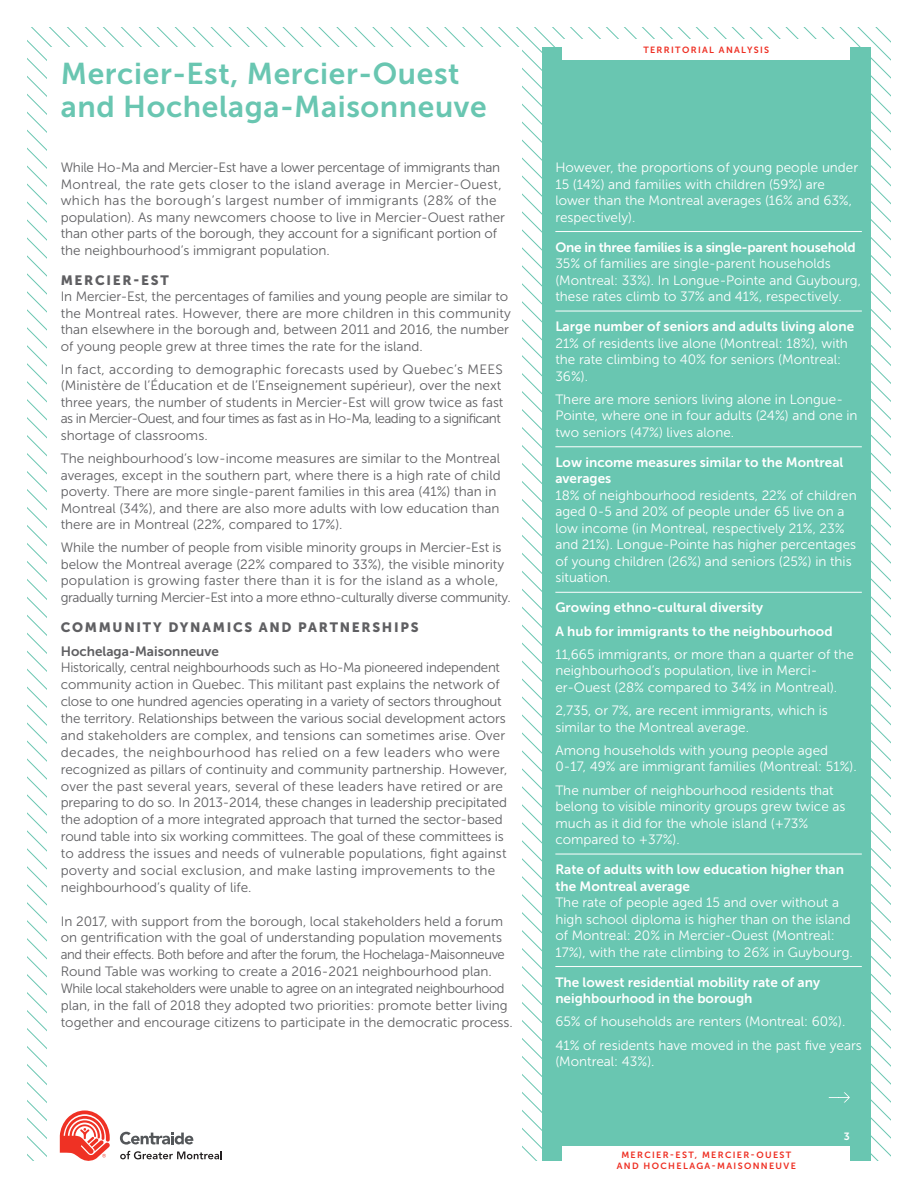
<style>
.page{position:relative;width:918px;height:1188px;background:#fff}
.page>*{position:absolute;margin:0;border:0;box-sizing:border-box;transform-origin:0 0}
.Grand-titre{font:30px/33px "Museo Sans 700";letter-spacing:.02em;color:#69c6b1}
.Texte_Courant{font:13.5px/16.5px "Museo Sans 300";color:#5f5f62}
.Texte_courant_-_BAND{font:13.5px/16.5px "Museo Sans 300";color:#fff}
.Texte_courant_-_BAND-2{font:13.5px/16.5px "Museo Sans 700";color:#fff}
.Sous-titre{font:13.5px "Museo Sans 900";letter-spacing:.125em;color:#5f5f62}
.sous-sous_titre{font:13.5px "Museo Sans 700";color:#5f5f62}
.SOUS-Titre{font:10.5px "Museo Sans 700";color:#fff}
.t1{font:9px/10.8px "Museo Sans 700";letter-spacing:.15em;color:#ee2e22;text-align:center}
.s1{font-family:"Museo Sans 700"}
</style>
<div class="page">
<svg style="left:721px;top:27px;width:170px;height:630px"></svg>
<div style="left:542px;top:47px;width:329px;height:1114px;background:#69c6b1"></div>
<div style="left:563px;top:40px;width:287px;height:20px;background:#fff"></div>
<hr style="left:555px;top:231px;width:307px;height:1px;background:#fff">
<hr style="left:555px;top:311px;width:307px;height:1px;background:#fff">
<hr style="left:555px;top:447px;width:307px;height:1px;background:#fff">
<hr style="left:555px;top:592px;width:307px;height:1px;background:#fff">
<hr style="left:555px;top:854px;width:307px;height:1px;background:#fff">
<hr style="left:555px;top:966px;width:307px;height:1px;background:#fff">
<svg style="left:829px;top:1092px;width:21px;height:11px"></svg>
<svg style="left:60px;top:1110px;width:50px;height:51px"></svg>
<svg style="left:120px;top:1132px;width:73px;height:13px"></svg>
<svg style="left:120px;top:1151px;width:102px;height:8px"></svg>
<div style="left:563px;top:1146px;width:287px;height:28px;background:#fff"></div>
<p class="Grand-titre" style="left:61px;top:57px;width:428px">Mercier-Est, Mercier-Ouest and Hochelaga-Maisonneuve</p>
<p class="Texte_Courant" style="left:61px;top:159px;width:446px">While Ho-Ma and Mercier-Est have a lower percentage of immigrants than Montreal, the rate gets closer to the island average in Mercier-Ouest, which has the borough’s largest number of immigrants (28% of the population). As many newcomers choose to live in Mercier-Ouest rather than other parts of the borough, they account for a significant portion of the neighbourhood’s immigrant population.</p>
<p class="Sous-titre" style="left:61px;top:272px;width:110px">MERCIER-EST</p>
<p class="Texte_Courant" style="left:61px;top:288px;width:452px">In Mercier-Est, the percentages of families and young people are similar to the Montreal rates. However, there are more children in this community than elsewhere in the borough and, between 2011 and 2016, the number of young people grew at three times the rate for the island.</p>
<p class="Texte_Courant" style="left:61px;top:361px;width:444px">In fact, according to demographic forecasts used by Quebec’s MEES (Ministère de l’Éducation et de l’Enseignement supérieur), over the next three years, the number of students in Mercier-Est will grow twice as fast as in Mercier-Ouest, and four times as fast as in Ho-Ma, leading to a significant shortage of classrooms.</p>
<p class="Texte_Courant" style="left:61px;top:450px;width:441px">The neighbourhood’s low-income measures are similar to the Montreal averages, except in the southern part, where there is a high rate of child poverty. There are more single-parent families in this area (41%) than in Montreal (34%), and there are also more adults with low education than there are in Montreal (22%, compared to 17%).</p>
<p class="Texte_Courant" style="left:61px;top:540px;width:452px">While the number of people from visible minority groups in Mercier-Est is below the Montreal average (22% compared to 33%), the visible minority population is growing faster there than it is for the island as a whole, gradually turning Mercier-Est into a more ethno-culturally diverse community.</p>
<p class="Sous-titre" style="left:61px;top:619px;width:359px">COMMUNITY DYNAMICS AND PARTNERSHIPS</p>
<p class="sous-sous_titre" style="left:61px;top:643px;width:160px">Hochelaga-Maisonneuve</p>
<p class="Texte_Courant" style="left:61px;top:659px;width:448px">Historically, central neighbourhoods such as Ho-Ma pioneered independent community action in Quebec. This militant past explains the network of close to one hundred agencies operating in a variety of sectors throughout the territory. Relationships between the various social development actors and stakeholders are complex, and tensions can sometimes arise. Over decades, the neighbourhood has relied on a few leaders who were recognized as pillars of continuity and community partnership. However, over the past several years, several of these leaders have retired or are preparing to do so. In 2013-2014, these changes in leadership precipitated the adoption of a more integrated approach that turned the sector-based round table into six working committees. The goal of these committees is to address the issues and needs of vulnerable populations, fight against poverty and social exclusion, and make lasting improvements to the neighbourhood’s quality of life.</p>
<p class="Texte_Courant" style="left:61px;top:913px;width:454px">In 2017, with support from the borough, local stakeholders held a forum on gentrification with the goal of understanding population movements and their effects. Both before and after the forum, the Hochelaga-Maisonneuve Round Table was working to create a 2016-2021 neighbourhood plan.<br>While local stakeholders were unable to agree on an integrated neighbourhood plan, in the fall of 2018 they adopted two priorities: promote better living together and encourage citizens to participate in the democratic process.</p>
<p class="t1" style="left:643px;top:45px;width:127px">TERRITORIAL ANALYSIS</p>
<p class="Texte_courant_-_BAND" style="left:555px;top:159px;width:304px">However, the proportions of young people under 15 (14%) and families with children (59%) are lower than the Montreal averages (16% and 63%, respectively).</p>
<p class="Texte_courant_-_BAND" style="left:555px;top:239px;width:307px"><span class="s1">One in three families is a single-parent household </span>35% of families are single-parent households (Montreal: 33%). In Longue-Pointe and Guybourg, these rates climb to 37% and 41%, respectively.</p>
<p class="Texte_courant_-_BAND" style="left:555px;top:318px;width:300px"><span class="s1">Large number of seniors and adults living alone </span>21% of residents live alone (Montreal: 18%), with the rate climbing to 40% for seniors (Montreal:<br>36%).</p>
<p class="Texte_courant_-_BAND" style="left:555px;top:391px;width:304px">There are more seniors living alone in Longue-<br>Pointe, where one in four adults (24%) and one in two seniors (47%) lives alone.</p>
<p class="Texte_courant_-_BAND" style="left:555px;top:454px;width:303px"><span class="s1">Low income measures similar to the Montreal averages<br></span>18% of neighbourhood residents, 22% of children aged 0-5 and 20% of people under 65 live on a low income (in Montreal, respectively 21%, 23% and 21%). Longue-Pointe has higher percentages of young children (26%) and seniors (25%) in this situation.</p>
<p class="Texte_courant_-_BAND-2" style="left:555px;top:599px;width:209px">Growing ethno-cultural diversity</p>
<p class="Texte_courant_-_BAND-2" style="left:555px;top:623px;width:279px">A hub for immigrants to the neighbourhood</p>
<p class="Texte_courant_-_BAND" style="left:555px;top:646px;width:300px">11,665 immigrants, or more than a quarter of the neighbourhood’s population, live in Merci&shy;er-Ouest (28% compared to 34% in Montreal).</p>
<p class="Texte_courant_-_BAND" style="left:555px;top:702px;width:274px">2,735, or 7%, are recent immigrants, which is similar to the Montreal average.</p>
<p class="Texte_courant_-_BAND" style="left:555px;top:742px;width:303px">Among households with young people aged<br>0-17, 49% are immigrant families (Montreal: 51%).</p>
<p class="Texte_courant_-_BAND" style="left:555px;top:782px;width:292px">The number of neighbourhood residents that belong to visible minority groups grew twice as much as it did for the whole island (+73% compared to +37%).</p>
<p class="Texte_courant_-_BAND" style="left:555px;top:861px;width:299px"><span class="s1">Rate of adults with low education higher than the Montreal average<br></span>The rate of people aged 15 and over without a high school diploma is higher than on the island of Montreal: 20% in Mercier-Ouest (Montreal:<br>17%), with the rate climbing to 26% in Guybourg.</p>
<p class="Texte_courant_-_BAND-2" style="left:555px;top:974px;width:266px">The lowest residential mobility rate of any neighbourhood in the borough</p>
<p class="Texte_courant_-_BAND" style="left:555px;top:1014px;width:291px">65% of households are renters (Montreal: 60%).</p>
<p class="Texte_courant_-_BAND" style="left:555px;top:1037px;width:308px">41% of residents have moved in the past five years (Montreal: 43%).</p>
<p class="t1" style="left:617px;top:1150px;width:181px">MERCIER-EST, MERCIER-OUEST<br>AND HOCHELAGA-MAISONNEUVE</p>
<p class="SOUS-Titre" style="left:844px;top:1130px;width:8px">3</p>
</div>
